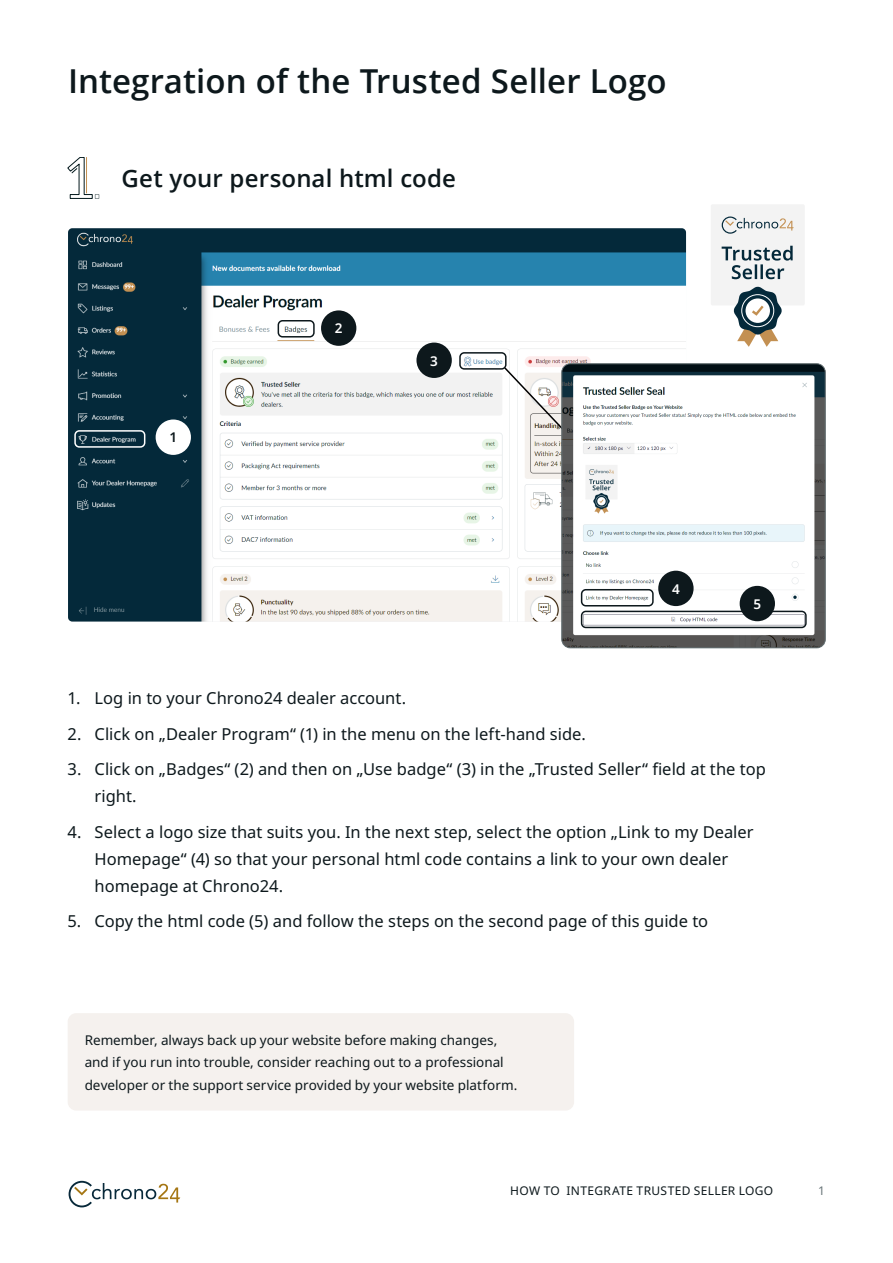
<style>
.page{position:relative;width:893px;height:1263px;background:#fff}
.page>*{position:absolute;margin:0;border:0;box-sizing:border-box;transform-origin:0 0}
.t1{font:600 33px "Open Sans";letter-spacing:.005em;color:#0d181c}
.t2{font:600 24px "Open Sans";letter-spacing:.005em;color:#0d181c}
.t3{font:16.5px/27px "Noto Sans";color:#0d181c}
.t4{font:13.5px/22.5px "Noto Sans";color:#0d181c}
.t5{font:600 13.5px "Noto Sans";color:#fff}
.t6{font:600 13.5px "Noto Sans";color:#0d181c}
.t7{font:12px "Noto Sans";letter-spacing:.025em;color:#0d181c}
.t8{font:12px "Noto Sans";color:#687477}
</style>
<div class="page">
<svg style="left:69px;top:1181px;width:111px;height:26px"></svg>
<img style="left:68px;top:228px;width:618px;height:393px">
<div style="left:711px;top:204px;width:94px;height:101px;background:#f3f3f3;border-radius:2px"></div>
<svg style="left:722px;top:216px;width:72px;height:18px"></svg>
<svg style="left:722px;top:246px;width:71px;height:33px"></svg>
<svg style="left:733px;top:286px;width:49px;height:61px"></svg>
<div style="left:459px;top:352px;width:48px;height:18px;border:2px solid #0d181c;border-radius:4px"></div>
<div style="left:74px;top:430px;width:71px;height:18px;border:2px solid #fff;border-radius:4px"></div>
<div style="left:278px;top:320px;width:37px;height:18px;border:2px solid #0d181c;border-radius:4px"></div>
<svg style="left:503px;top:366px;width:59px;height:67px"></svg>
<svg style="left:67px;top:157px;width:32px;height:42px"></svg>
<div style="left:68px;top:1013px;width:506px;height:97px;background:#f5f1ee;border-radius:9px"></div>
<img style="left:562px;top:364px;width:263px;height:284px">
<div style="left:562px;top:364px;width:263px;height:284px;border:1px solid #687477;border-radius:9px"></div>
<div style="left:156px;top:419px;width:35px;height:36px;background:#fff;border-radius:18px"></div>
<div style="left:416px;top:343px;width:36px;height:35px;background:#0d181c;border-radius:18px"></div>
<div style="left:658px;top:571px;width:36px;height:35px;background:#0d181c;border-radius:18px"></div>
<div style="left:321px;top:310px;width:35px;height:36px;background:#0d181c;border-radius:18px"></div>
<div style="left:581px;top:589px;width:73px;height:17px;border:2px solid #0d181c;border-radius:4px"></div>
<div style="left:581px;top:611px;width:226px;height:17px;border:2px solid #0d181c;border-radius:4px"></div>
<div style="left:740px;top:586px;width:35px;height:35px;background:#0d181c;border-radius:18px"></div>
<h1 class="t1" style="left:68px;top:59px;width:600px">Integration of the Trusted Seller Logo</h1>
<h2 class="t2" style="left:122px;top:162px;width:336px">Get your personal html code</h2>
<p class="t6" style="left:169px;top:430px;width:9px">1</p>
<p class="t5" style="left:335px;top:321px;width:9px">2</p>
<p class="t5" style="left:430px;top:353px;width:9px">3</p>
<p class="t5" style="left:672px;top:581px;width:9px">4</p>
<p class="t5" style="left:753px;top:596px;width:9px">5</p>
<p class="t3" style="left:68px;top:685px;width:340px">1. Log in to your Chrono24 dealer account.</p>
<p class="t3" style="left:68px;top:721px;width:520px">2. Click on „Dealer Program“ (1) in the menu on the left-hand side.</p>
<p class="t3" style="left:94px;top:756px;width:673px;text-indent:-27px">3. Click on „Badges“ (2) and then on „Use badge“ (3) in the „Trusted Seller“ field at the top right.</p>
<p class="t3" style="left:94px;top:819px;width:661px;text-indent:-27px">4. Select a logo size that suits you. In the next step, select the option „Link to my Dealer<br>Homepage“ (4) so that your personal html code contains a link to your own dealer homepage at Chrono24.</p>
<p class="t3" style="left:68px;top:908px;width:642px">5. Copy the html code (5) and follow the steps on the second page of this guide to</p>
<p class="t4" style="left:85px;top:1029px;width:434px">Remember, always back up your website before making changes, and if you run into trouble, consider reaching out to a professional developer or the support service provided by your website platform.</p>
<p class="t7" style="left:510px;top:1184px;width:265px">HOW TO INTEGRATE TRUSTED SELLER LOGO</p>
<p class="t8" style="left:818px;top:1184px;width:8px">1</p>
</div>
